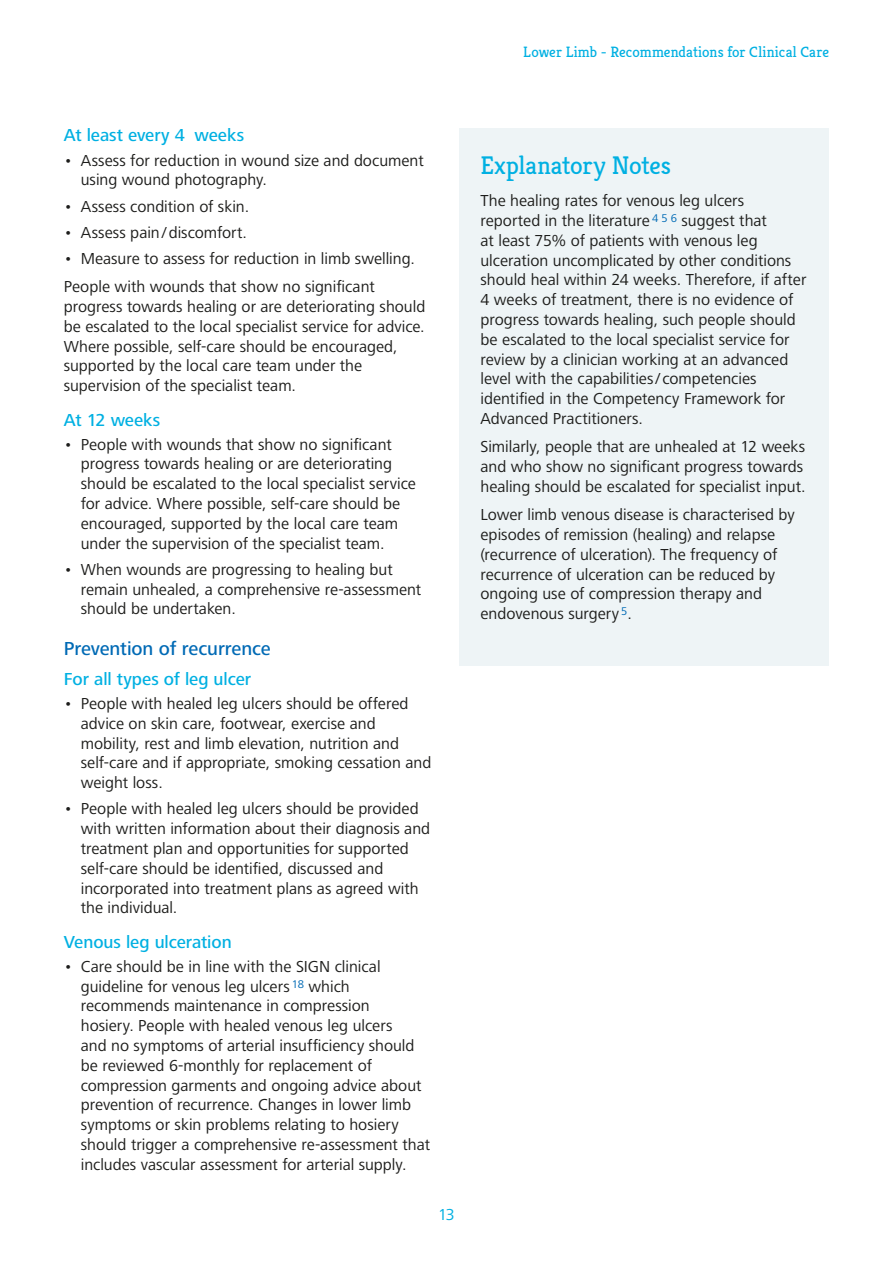
<style>
.page{position:relative;width:893px;height:1263px;background:#fff}
.page>*{position:absolute;margin:0;border:0;box-sizing:border-box;transform-origin:0 0}
.t1{font:25.5px "Kreon";letter-spacing:-.005em;color:#00b0e2}
.t2{font:500 19.5px "Frutiger Next LT";letter-spacing:-.005em;color:#006ab5}
.t3{font:500 18px "Frutiger Next LT";letter-spacing:-.005em;color:#00b0e2}
.t4{font:16.5px/19.8px "Frutiger Next LT";color:#1d1d1b}
.t5{font:16.5px "Frutiger Next LT";color:#00b0e2}
.t6{font:15px "Kreon";letter-spacing:.005em;color:#00b0e2}
</style>
<div class="page">
<div style="left:459px;top:128px;width:370px;height:537px;background:#eef4f6"></div>
<p class="t6" style="left:523px;top:43px;width:307px">Lower Limb - Recommendations for Clinical Care</p>
<p class="t3" style="left:64px;top:125px;width:182px">At least every 4 weeks</p>
<p class="t4" style="left:81px;top:150px;width:344px;text-indent:-17px">• Assess for reduction in wound size and document using wound photography.</p>
<p class="t4" style="left:64px;top:196px;width:187px">• Assess condition of skin.</p>
<p class="t4" style="left:64px;top:222px;width:185px">• Assess pain/discomfort.</p>
<p class="t4" style="left:64px;top:244px;width:353px;line-height:28.3px">• Measure to assess for reduction in limb swelling.<br>People with wounds that show no significant</p>
<p class="t4" style="left:64px;top:297px;width:363px">progress towards healing or are deteriorating should be escalated to the local specialist service for advice.<br>Where possible, self-care should be encouraged, supported by the local care team under the supervision of the specialist team.</p>
<p class="t3" style="left:64px;top:410px;width:98px">At 12 weeks</p>
<p class="t4" style="left:81px;top:434px;width:337px;text-indent:-17px">• People with wounds that show no significant progress towards healing or are deteriorating should be escalated to the local specialist service for advice. Where possible, self-care should be encouraged, supported by the local care team under the supervision of the specialist team.</p>
<p class="t4" style="left:81px;top:559px;width:342px;text-indent:-17px">• When wounds are progressing to healing but remain unhealed, a comprehensive re-assessment should be undertaken.</p>
<p class="t2" style="left:64px;top:637px;width:208px">Prevention of recurrence</p>
<p class="t3" style="left:64px;top:669px;width:189px">For all types of leg ulcer</p>
<p class="t4" style="left:81px;top:694px;width:352px;text-indent:-17px">• People with healed leg ulcers should be offered advice on skin care, footwear, exercise and mobility, rest and limb elevation, nutrition and self-care and if appropriate, smoking cessation and weight loss.</p>
<p class="t4" style="left:81px;top:799px;width:351px;text-indent:-17px">• People with healed leg ulcers should be provided with written information about their diagnosis and treatment plan and opportunities for supported self-care should be identified, discussed and incorporated into treatment plans as agreed with the individual.</p>
<p class="t3" style="left:64px;top:932px;width:169px">Venous leg ulceration</p>
<p class="t4" style="left:81px;top:956px;width:351px;text-indent:-17px">• Care should be in line with the SIGN clinical guideline for venous leg ulcers <sup>18</sup> which recommends maintenance in compression<br>hosiery. People with healed venous leg ulcers<br>and no symptoms of arterial insufficiency should be reviewed 6-monthly for replacement of compression garments and ongoing advice about prevention of recurrence. Changes in lower limb symptoms or skin problems relating to hosiery should trigger a comprehensive re-assessment that includes vascular assessment for arterial supply.</p>
<p class="t5" style="left:438px;top:1206px;width:18px">13</p>
<h1 class="t1" style="left:480px;top:149px;width:192px">Explanatory Notes</h1>
<p class="t4" style="left:480px;top:191px;width:327px">The healing rates for venous leg ulcers reported in the literature <sup>4</sup> <sup>5</sup> <sup>6</sup> suggest that<br>at least 75% of patients with venous leg ulceration uncomplicated by other conditions should heal within 24 weeks. Therefore, if after 4 weeks of treatment, there is no evidence of progress towards healing, such people should be escalated to the local specialist service for review by a clinician working at an advanced level with the capabilities/ competencies identified in the Competency Framework for Advanced Practitioners.</p>
<p class="t4" style="left:480px;top:437px;width:327px">Similarly, people that are unhealed at 12 weeks and who show no significant progress towards healing should be escalated for specialist input.</p>
<p class="t4" style="left:480px;top:505px;width:316px">Lower limb venous disease is characterised by episodes of remission (healing) and relapse (recurrence of ulceration). The frequency of recurrence of ulceration can be reduced by ongoing use of compression therapy and endovenous surgery <sup>5</sup>.</p>
</div>
